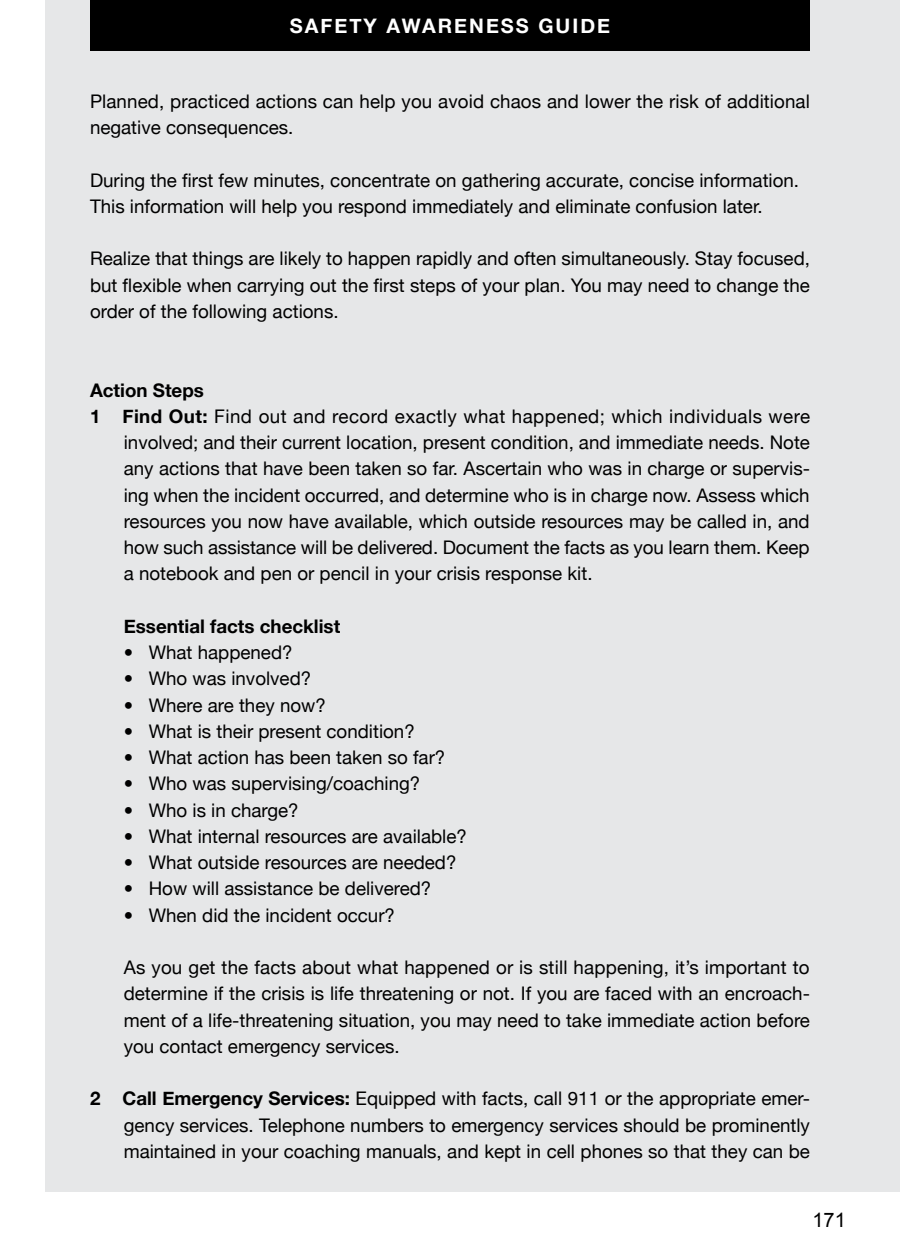
<style>
.page{position:relative;width:900px;height:1260px;background:#fff}
.page>*{position:absolute;margin:0;border:0;box-sizing:border-box;transform-origin:0 0}
.t1{font:700 20px "Helvetica Neue";letter-spacing:.1em;color:#fff}
.t2{font:20px "Arial";color:#000}
.t3{font:18.75px/26.2px "Helvetica Neue";color:#000;text-align:justify}
.t4{font:18.75px "Helvetica Neue";letter-spacing:.025em;color:#000}
.t5{font:700 18.75px "Helvetica Neue";color:#000}
.s1{font-weight:700}
</style>
<div class="page">
<div style="left:45px;top:0;width:855px;height:1191px;background:#e6e7e8"></div>
<div style="left:90px;top:0;width:720px;height:50px;background:#000"></div>
<p class="t1" style="left:290px;top:14px;width:322px">SAFETY AWARENESS GUIDE</p>
<p class="t3" style="left:90px;top:88px;width:721px">Planned, practiced actions can help you avoid chaos and lower the risk of additional negative consequences.</p>
<p class="t3" style="left:90px;top:167px;width:711px">During the first few minutes, concentrate on gathering accurate, concise information.<br>This information will help you respond immediately and eliminate confusion later.</p>
<p class="t3" style="left:90px;top:245px;width:722px">Realize that things are likely to happen rapidly and often simultaneously. Stay focused, but flexible when carrying out the first steps of your plan. You may need to change the order of the following actions.</p>
<p class="t5" style="left:90px;top:378px;width:115px">Action Steps</p>
<p class="t4" style="left:90px;top:405px;width:722px"><span class="s1">1 Find Out:</span> Find out and record exactly what happened; which individuals were</p>
<p class="t3" style="left:124px;top:429px;width:688px">involved; and their current location, present condition, and immediate needs. Note</p>
<p class="t3" style="left:124px;top:455px;width:688px">any actions that have been taken so far. Ascertain who was in charge or supervis-</p>
<p class="t3" style="left:124px;top:482px;width:687px">ing when the incident occurred, and determine who is in charge now. Assess which</p>
<p class="t3" style="left:124px;top:508px;width:687px">resources you now have available, which outside resources may be called in, and</p>
<p class="t3" style="left:124px;top:534px;width:687px">how such assistance will be delivered. Document the facts as you learn them. Keep</p>
<p class="t3" style="left:124px;top:560px;width:470px">a notebook and pen or pencil in your crisis response kit.</p>
<p class="t5" style="left:124px;top:615px;width:218px">Essential facts checklist</p>
<p class="t3" style="left:124px;top:639px;width:170px">• What happened?</p>
<p class="t3" style="left:124px;top:665px;width:189px">• Who was involved?</p>
<p class="t3" style="left:124px;top:692px;width:204px">• Where are they now?</p>
<p class="t3" style="left:124px;top:718px;width:293px">• What is their present condition?</p>
<p class="t3" style="left:124px;top:744px;width:323px">• What action has been taken so far?</p>
<p class="t3" style="left:124px;top:770px;width:298px">• Who was supervising/coaching?</p>
<p class="t3" style="left:124px;top:797px;width:176px">• Who is in charge?</p>
<p class="t3" style="left:124px;top:823px;width:345px">• What internal resources are available?</p>
<p class="t3" style="left:124px;top:849px;width:334px">• What outside resources are needed?</p>
<p class="t3" style="left:124px;top:875px;width:309px">• How will assistance be delivered?</p>
<p class="t3" style="left:124px;top:902px;width:273px">• When did the incident occur?</p>
<p class="t3" style="left:124px;top:954px;width:688px">As you get the facts about what happened or is still happening, it’s important to determine if the crisis is life threatening or not. If you are faced with an encroach&shy;ment of a life-threatening situation, you may need to take immediate action before you contact emergency services.</p>
<p class="t3" style="left:124px;top:1085px;width:688px;text-indent:-34px"><span class="s1">2 Call Emergency Services:</span> Equipped with facts, call 911 or the appropriate emer&shy;gency services. Telephone numbers to emergency services should be prominently maintained in your coaching manuals, and kept in cell phones so that they can be</p>
<p class="t2" style="left:812px;top:1207px;width:35px">171</p>
</div>
